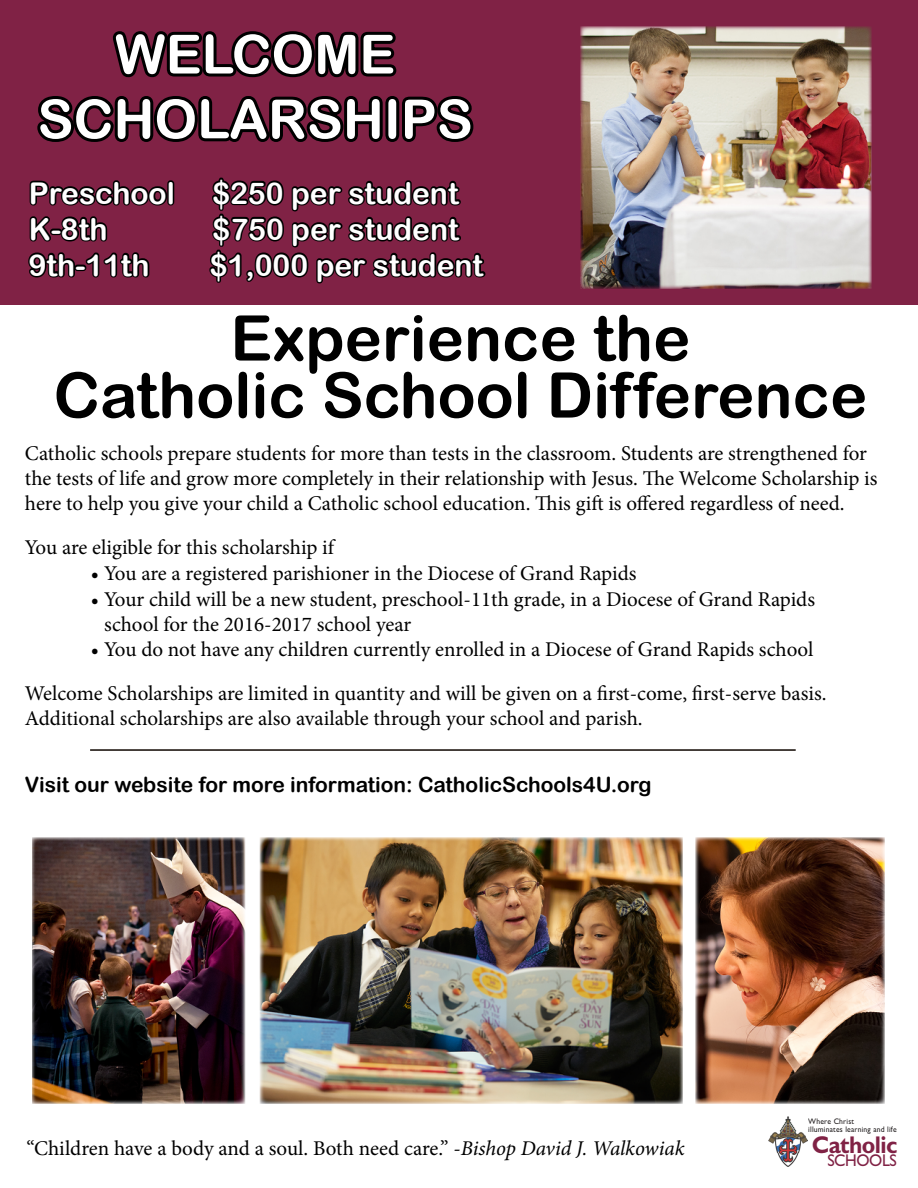
<style>
.page{position:relative;width:918px;height:1188px;background:#fff}
.page>*{position:absolute;margin:0;border:0;box-sizing:border-box;transform-origin:0 0}
.t1{font:63px/57px "Arial Rounded MT Bold";color:#000;text-align:center}
.t2{font:54px/64.8px "Arial Rounded MT Bold";color:#fff;text-align:center}
.t3{font:30px "Arial Rounded MT Bold";color:#fff}
.t4{font:700 24.3px "Gill Sans";letter-spacing:-.025em;color:#802245;scale:.94 1}
.t5{font:21px/25.2px "Minion Pro";letter-spacing:-.005em;color:#000}
.t6{font:21px "Arial Rounded MT Bold";color:#000}
.t7{font:16.95px "Gill Sans";letter-spacing:-.025em;color:#802245;scale:.94 1}
.t8{font:8.1px "Gill Sans";letter-spacing:.025em;color:#231f20;scale:.94 1}
.s1{font-style:italic}
</style>
<div class="page">
<div style="left:0;top:0;width:918px;height:304px;background:#802245"></div>
<svg style="left:37px;top:31px;width:437px;height:111px"></svg>
<svg style="left:29px;top:180px;width:146px;height:26px"></svg>
<svg style="left:29px;top:216px;width:79px;height:26px"></svg>
<svg style="left:28px;top:252px;width:122px;height:26px"></svg>
<svg style="left:209px;top:177px;width:277px;height:107px"></svg>
<img style="left:769px;top:1116px;width:38px;height:50px">
<hr style="left:90px;top:749px;width:706px;height:2px;background:#0e0600">
<img style="left:32px;top:837px;width:213px;height:267px">
<img style="left:696px;top:837px;width:189px;height:267px">
<img style="left:260px;top:837px;width:422px;height:267px">
<img style="left:581px;top:26px;width:291px;height:263px">
<h2 class="t2" style="left:37px;top:21px;width:437px">WELCOME<br>SCHOLARSHIPS</h2>
<h3 class="t3" style="left:29px;top:175px;width:148px">Preschool</h3>
<h3 class="t3" style="left:212px;top:175px;width:248px">$250 per student</h3>
<h3 class="t3" style="left:29px;top:211px;width:80px">K-8th</h3>
<h3 class="t3" style="left:213px;top:211px;width:248px">$750 per student</h3>
<h3 class="t3" style="left:29px;top:247px;width:122px">9th-11th</h3>
<h3 class="t3" style="left:210px;top:247px;width:275px">$1,000 per student</h3>
<h1 class="t1" style="left:53px;top:309px;width:816px">Experience the<br>Catholic School Difference</h1>
<p class="t5" style="left:25px;top:441px;width:854px">Catholic schools prepare students for more than tests in the classroom. Students are strengthened for the tests of life and grow more completely in their relationship with Jesus. The Welcome Scholarship is here to help you give your child a Catholic school education. This gift is offered regardless of need.</p>
<p class="t5" style="left:25px;top:535px;width:311px">You are eligible for this scholarship if</p>
<p class="t5" style="left:91px;top:561px;width:547px">• You are a registered parishioner in the Diocese of Grand Rapids</p>
<p class="t5" style="left:104px;top:586px;width:712px;text-indent:-14px">• Your child will be a new student, preschool-11th grade, in a Diocese of Grand Rapids school for the 2016-2017 school year</p>
<p class="t5" style="left:91px;top:637px;width:724px">• You do not have any children currently enrolled in a Diocese of Grand Rapids school</p>
<p class="t5" style="left:25px;top:680px;width:803px">Welcome Scholarships are limited in quantity and will be given on a first-come, first-serve basis.<br>Additional scholarships are also available through your school and parish.</p>
<p class="t6" style="left:25px;top:772px;width:628px">Visit our website for more information: CatholicSchools4U.org</p>
<p class="t5" style="left:26px;top:1135px;width:660px">“Children have a body and a soul. Both need care.” -<span class="s1">Bishop David J. Walkowiak</span></p>
<p class="t8" style="left:808px;top:1117px;width:50px">Where Christ</p>
<p class="t7" style="left:827px;top:1151px;width:75px">SCHOOLS</p>
<p class="t8" style="left:808px;top:1125px;width:96px">illuminates learning and life</p>
<p class="t4" style="left:812px;top:1130px;width:93px">Catholic</p>
</div>
